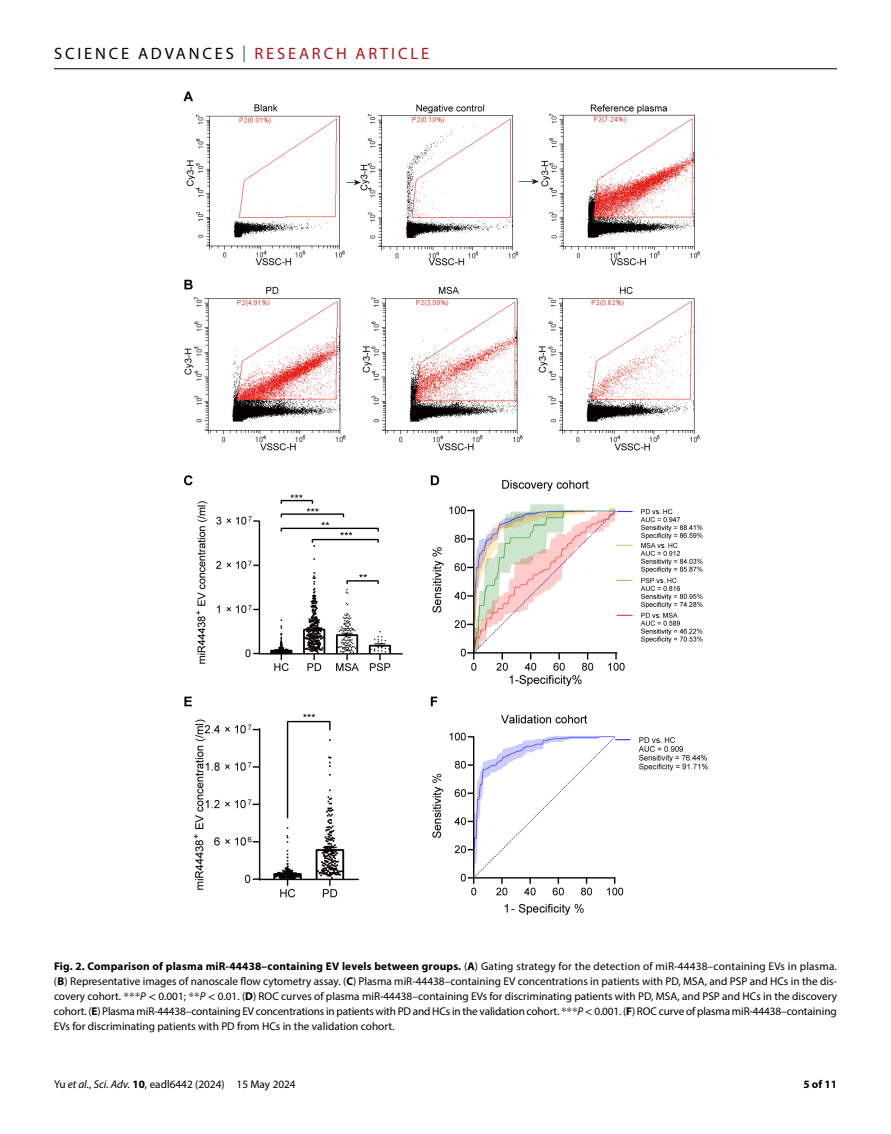
<style>
.page{position:relative;width:891px;height:1134px;background:#fff}
.page>*{position:absolute;margin:0;border:0;box-sizing:border-box;transform-origin:0 0}
.t1{font:16.5px "Myriad Pro";letter-spacing:.17em;color:#000}
.t2{font:11.25px/15px "Myriad Pro";color:#000;text-align:justify}
.t3{font:700 11.25px "Myriad Pro";color:#000}
.s1{font-weight:300}
.s2{color:#b5121b}
.s3{font-weight:700}
.s4{font-family:"STIX"}
.s5{font-style:italic}
</style>
<div class="page">
<hr style="left:54px;top:68px;width:783px;height:1px;background:#000">
<img style="left:183px;top:91px;width:525px;height:824px">
<h1 class="t1" style="left:54px;top:44px;width:376px">Science Adva nces <span class="s1">|</span> <span class="s2">Resear ch Ar ticle</span></h1>
<p class="t2" style="left:54px;top:959px;width:785px"><span class="s3">Fig. 2. Comparison of plasma miR-44438–containing EV levels between groups.</span> (<span class="s3">A</span>) Gating strategy for the detection of miR-44438–containing EVs in plasma. (<span class="s3">B</span>) Representative images of nanoscale flow cytometry assay. (<span class="s3">C</span>) Plasma miR-44438–containing EV concentrations in patients with PD, MSA, and PSP and HCs in the dis&shy;covery cohort. <span class="s4">***</span><span class="s5">P</span> <span class="s4">&lt;</span> 0.001; <span class="s4">**</span><span class="s5">P</span> <span class="s4">&lt;</span> 0.01. (<span class="s3">D</span>) ROC curves of plasma miR-44438–containing EVs for discriminating patients with PD, MSA, and PSP and HCs in the discovery cohort. (<span class="s3">E</span>) Plasma miR-44438–containing EV concentrations in patients with PD and HCs in the validation cohort. <span class="s4">***</span><span class="s5">P</span> <span class="s4">&lt;</span> 0.001. (<span class="s3">F</span>) ROC curve of plasma miR-44438–containing EVs for discriminating patients with PD from HCs in the validation cohort.</p>
<p class="t2" style="left:54px;top:1076px;width:243px">Yu <span class="s5">et al.</span>, <span class="s5">Sci. Adv.</span> <span class="s3">10</span>, eadl6442 (2024) 15 May 2024</p>
<p class="t3" style="left:803px;top:1076px;width:35px">5 of 11</p>
</div>
